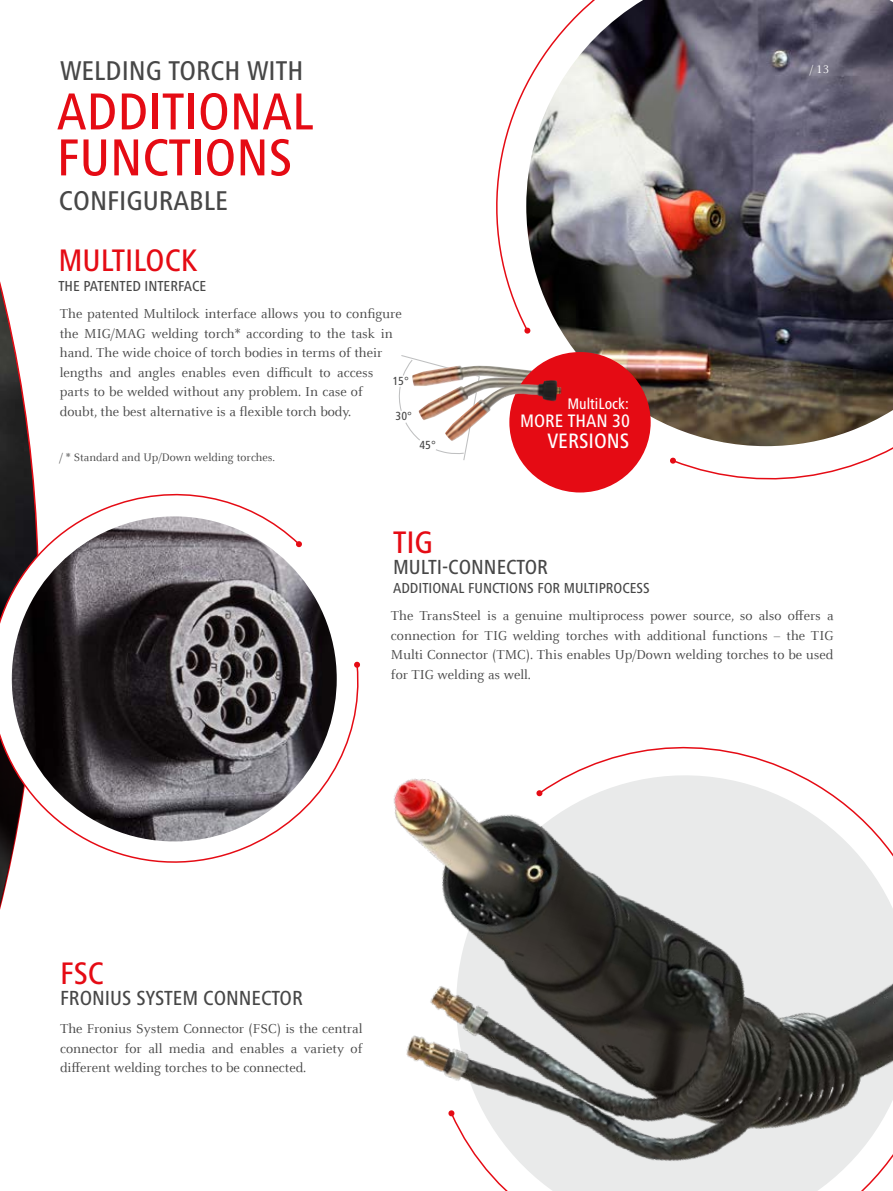
<style>
.page{position:relative;width:893px;height:1191px;background:#fff}
.page>*{position:absolute;margin:0;border:0;box-sizing:border-box;transform-origin:0 0}
.t1{font:500 condensed 53.85px/45.9px "Frutiger Next LTW1 G";color:#e50b14}
.t2{font:500 condensed 32.25px "Frutiger Next LTW1 G";color:#e50b14}
.t3{font:500 condensed 28.05px "Frutiger Next LTW1 G";color:#474747}
.t4{font:500 condensed 21.6px "Frutiger Next LTW1 G";color:#fff}
.t5{font:500 condensed 21.15px "Frutiger Next LTW1 G";color:#474747}
.t6{font:500 condensed 18.75px "Frutiger Next LTW1 G";color:#fff}
.t7{font:500 condensed 15.9px "Frutiger Next LTW1 G";color:#fff}
.t8{font:500 condensed 15px "Frutiger Next LTW1 G";color:#474747}
.t9{font:14.25px/19.5px "Celeste Offc Pro";color:#474747;text-align:justify}
.t10{font:500 condensed 12.15px "Frutiger Next LTW1 G";color:#474747}
.t11{font:12px "Celeste Offc Pro";color:#474747}
.t12{font:12px "Celeste Offc Pro";color:#fff}
</style>
<div class="page">
<svg style="left:0;top:281px;width:34px;height:629px"></svg>
<svg style="left:0;top:478px;width:34px;height:429px"></svg>
<svg style="left:0;top:480px;width:262px;height:406px"></svg>
<img style="left:12px;top:516px;width:323px;height:325px">
<svg style="left:496px;top:84px;width:397px;height:409px"></svg>
<svg style="left:670px;top:457px;width:6px;height:7px"></svg>
<svg style="left:524px;top:327px;width:2px;height:7px"></svg>
<img style="left:526px;top:0;width:367px;height:446px">
<svg style="left:399px;top:355px;width:69px;height:105px"></svg>
<img style="left:412px;top:365px;width:120px;height:21px">
<img style="left:418px;top:377px;width:107px;height:43px">
<img style="left:303px;top:654px;width:590px;height:537px">
<div style="left:509px;top:352px;width:142px;height:140px;background:#e50b14;border-radius:50%"></div>
<img style="left:445px;top:380px;width:117px;height:61px">
<h3 class="t3" style="left:60px;top:54px;width:245px">WELDING TORCH WITH</h3>
<p class="t12" style="left:810px;top:61px;width:21px">/ 13</p>
<h1 class="t1" style="left:57px;top:89px;width:258px">ADDITIONAL<br>FUNCTIONS</h1>
<h3 class="t3" style="left:59px;top:184px;width:171px">CONFIGURABLE</h3>
<h2 class="t2" style="left:58px;top:242px;width:140px">MULTILOCK</h2>
<p class="t8" style="left:58px;top:277px;width:149px">THE PATENTED INTERFACE</p>
<p class="t9" style="left:60px;top:304px;width:344px;text-align:left">The patented Multilock interface allows you to configure the MIG/MAG welding torch* according to the task in hand. The wide choice of torch bodies in terms of their lengths and angles enables even difficult to access parts to be welded without any problem. In case of doubt, the best alternative is a flexible torch body.</p>
<p class="t10" style="left:392px;top:374px;width:18px">15°</p>
<p class="t10" style="left:396px;top:409px;width:18px">30°</p>
<p class="t11" style="left:59px;top:450px;width:217px">/ * Standard and Up/Down welding torches.</p>
<p class="t10" style="left:419px;top:437px;width:18px">45°</p>
<p class="t7" style="left:567px;top:394px;width:63px">MultiLock:</p>
<h3 class="t4" style="left:547px;top:428px;width:83px">VERSIONS</h3>
<h3 class="t6" style="left:520px;top:410px;width:111px">MORE THAN 30</h3>
<h2 class="t2" style="left:393px;top:523px;width:41px">TIG</h2>
<h3 class="t5" style="left:393px;top:554px;width:156px">MULTI-CONNECTOR</h3>
<p class="t8" style="left:393px;top:579px;width:258px">ADDITIONAL FUNCTIONS FOR MULTIPROCESS</p>
<p class="t9" style="left:391px;top:605px;width:444px">The TransSteel is a genuine multiprocess power source, so also offers a connection for TIG welding torches with additional functions – the TIG Multi Connector (TMC). This enables Up/Down welding torches to be used for TIG welding as well.</p>
<h2 class="t2" style="left:60px;top:955px;width:45px">FSC</h2>
<h3 class="t5" style="left:60px;top:986px;width:244px">FRONIUS SYSTEM CONNECTOR</h3>
<p class="t9" style="left:60px;top:1018px;width:304px">The Fronius System Connector (FSC) is the central connector for all media and enables a variety of different welding torches to be connected.</p>
</div>
